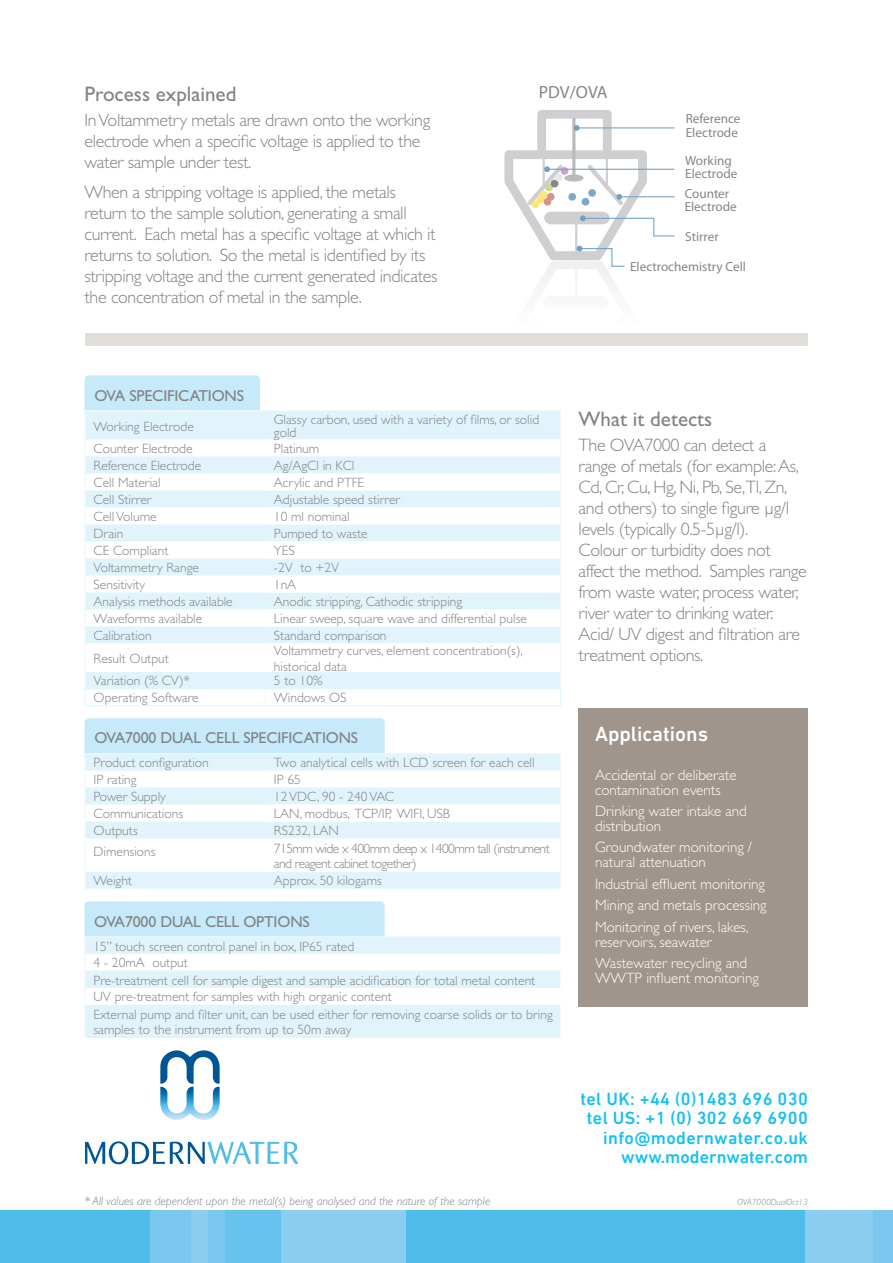
<style>
.page{position:relative;width:893px;height:1263px;background:#fff}
.page>*{position:absolute;margin:0;border:0;box-sizing:border-box;transform-origin:0 0}
.t1{font:21px "Gill Sans";color:#808285}
.t2{font:500 21px "DIN Next LT Pro";color:#fff}
.t3{font:300 18px/21px "Gill Sans";letter-spacing:-.02em;color:#808285}
.t4{font:500 18px/19.5px "DIN Next LT Pro";letter-spacing:.02em;color:#15c0f2;text-align:right}
.t5{font:17.7px "Myriad Pro";color:#231f20}
.t6{font:15.9px "Gill Sans";letter-spacing:-.01em;color:#808285}
.t7{font:300 15px/15px "Gill Sans";color:#fff}
.t8{font:300 13.5px/13.5px "Gill Sans";color:#808285}
.t9{font:300 13.5px/15px "Gill Sans";letter-spacing:-.04em;color:#808285}
.t10{font:13.2px/12.1px "Myriad Pro";color:#231f20}
.t11{font:italic 300 12px "Gill Sans";color:#808285}
.t12{font:italic 300 9px "Gill Sans";color:#808285}
</style>
<div class="page">
<div style="left:191px;top:1210px;width:215px;height:53px;background:#8bcef1"></div>
<div style="left:0;top:1210px;width:173px;height:53px;background:#4fbdec"></div>
<div style="left:151px;top:1210px;width:40px;height:53px;background:#7ac8ef"></div>
<div style="left:208px;top:1210px;width:17px;height:53px;background:#7ac8ef"></div>
<div style="left:406px;top:1210px;width:399px;height:53px;background:#4fbdec"></div>
<div style="left:805px;top:1210px;width:68px;height:53px;background:#8bcef1"></div>
<div style="left:873px;top:1210px;width:20px;height:53px;background:#7ac8ef"></div>
<div style="left:225px;top:1210px;width:56px;height:53px;background:#67c2ee"></div>
<svg style="left:160px;top:1050px;width:60px;height:70px"></svg>
<svg style="left:85px;top:1141px;width:213px;height:23px"></svg>
<svg style="left:504px;top:110px;width:171px;height:184px"></svg>
<div style="left:85px;top:333px;width:723px;height:12px;background:#e1ded9"></div>
<div style="left:579px;top:708px;width:229px;height:298px;background:#a0958c"></div>
<div style="left:85px;top:375px;width:175px;height:43px;background:#c6eafa;border-radius:4px"></div>
<svg style="left:86px;top:411px;width:474px;height:278px;fill:#e1f4fc"></svg>
<svg style="left:265px;top:439px;width:295px;height:267px"></svg>
<hr style="left:85px;top:410px;width:180px;height:1px;background:#eef8fd">
<hr style="left:265px;top:410px;width:296px;height:1px;background:#eef8fd">
<hr style="left:85px;top:456px;width:180px;height:1px;background:#eef8fd">
<hr style="left:265px;top:456px;width:296px;height:1px;background:#eef8fd">
<svg style="left:265px;top:690px;width:1px;height:16px"></svg>
<hr style="left:85px;top:689px;width:180px;height:1px;background:#e1f4fc">
<hr style="left:265px;top:689px;width:296px;height:1px;background:#e1f4fc">
<hr style="left:85px;top:706px;width:180px;height:1px;background:#e1f4fc">
<hr style="left:265px;top:706px;width:296px;height:1px;background:#e1f4fc">
<svg style="left:85px;top:411px;width:1px;height:295px"></svg>
<svg style="left:560px;top:411px;width:1px;height:295px"></svg>
<div style="left:85px;top:718px;width:300px;height:43px;background:#c6eafa;border-radius:4px"></div>
<svg style="left:86px;top:754px;width:179px;height:135px"></svg>
<hr style="left:85px;top:753px;width:180px;height:1px;background:#eef8fd">
<hr style="left:265px;top:753px;width:296px;height:1px;background:#eef8fd">
<hr style="left:85px;top:787px;width:180px;height:1px;background:#eef8fd">
<svg style="left:85px;top:754px;width:1px;height:85px"></svg>
<hr style="left:85px;top:839px;width:1px;height:33px;background:#eef8fd">
<svg style="left:85px;top:872px;width:1px;height:17px"></svg>
<svg style="left:265px;top:754px;width:296px;height:135px"></svg>
<div style="left:84px;top:901px;width:301px;height:43px;background:#c6eafa;border-radius:4px"></div>
<svg style="left:86px;top:937px;width:474px;height:101px;fill:#e1f4fc"></svg>
<hr style="left:84px;top:936px;width:476px;height:1px;background:#eef8fd">
<hr style="left:84px;top:970px;width:476px;height:1px;background:#eef8fd">
<svg style="left:84px;top:937px;width:2px;height:68px"></svg>
<hr style="left:84px;top:1005px;width:2px;height:33px;background:#eef8fd">
<p class="t1" style="left:85px;top:82px;width:153px">Process explained</p>
<p class="t3" style="left:85px;top:110px;width:347px">In Voltammetry metals are drawn onto the working electrode when a specific voltage is applied to the water sample under test.</p>
<p class="t3" style="left:85px;top:182px;width:354px">When a stripping voltage is applied, the metals return to the sample solution, generating a small current. Each metal has a specific voltage at which it returns to solution. So the metal is identified by its stripping voltage and the current generated indicates the concentration of metal in the sample.</p>
<p class="t6" style="left:94px;top:386px;width:151px">OVA SPECIFICATIONS</p>
<h3 class="t5" style="left:539px;top:81px;width:70px">PDV/OVA</h3>
<p class="t10" style="left:686px;top:112px;width:56px;line-height:13.2px">Reference<br>Electrode</p>
<p class="t10" style="left:685px;top:155px;width:54px">Working<br>Electrode</p>
<p class="t10" style="left:685px;top:188px;width:54px">Counter<br>Electrode</p>
<p class="t10" style="left:685px;top:231px;width:35px">Stirrer</p>
<p class="t10" style="left:630px;top:260px;width:117px">Electrochemistry Cell</p>
<p class="t8" style="left:94px;top:419px;width:102px">Working Electrode</p>
<p class="t8" style="left:274px;top:412px;width:267px">Glassy carbon, used with a variety of films, or solid gold</p>
<p class="t8" style="left:94px;top:442px;width:100px">Counter Electrode</p>
<p class="t8" style="left:274px;top:442px;width:47px">Platinum</p>
<p class="t8" style="left:94px;top:459px;width:109px">Reference Electrode</p>
<p class="t8" style="left:274px;top:459px;width:82px">Ag/AgCl in KCl</p>
<p class="t8" style="left:94px;top:476px;width:68px">Cell Material</p>
<p class="t8" style="left:274px;top:476px;width:92px">Acrylic and PTFE</p>
<p class="t8" style="left:94px;top:493px;width:59px">Cell Stirrer</p>
<p class="t8" style="left:274px;top:493px;width:128px">Adjustable speed stirrer</p>
<p class="t8" style="left:94px;top:510px;width:64px">Cell Volume</p>
<p class="t8" style="left:274px;top:510px;width:77px">10 ml nominal</p>
<p class="t8" style="left:94px;top:527px;width:31px">Drain</p>
<p class="t8" style="left:274px;top:527px;width:95px">Pumped to waste</p>
<p class="t8" style="left:94px;top:544px;width:76px">CE Compliant</p>
<p class="t8" style="left:274px;top:544px;width:22px">YES</p>
<p class="t8" style="left:94px;top:561px;width:107px">Voltammetry Range</p>
<p class="t8" style="left:274px;top:561px;width:67px">-2V to +2V</p>
<p class="t8" style="left:94px;top:578px;width:53px">Sensitivity</p>
<p class="t8" style="left:274px;top:578px;width:24px">1nA</p>
<p class="t8" style="left:94px;top:595px;width:141px">Analysis methods available</p>
<p class="t8" style="left:274px;top:595px;width:190px">Anodic stripping, Cathodic stripping</p>
<p class="t8" style="left:94px;top:612px;width:110px">Waveforms available</p>
<p class="t8" style="left:274px;top:612px;width:254px">Linear sweep, square wave and differential pulse</p>
<p class="t8" style="left:94px;top:629px;width:60px">Calibration</p>
<p class="t8" style="left:274px;top:629px;width:114px">Standard comparison</p>
<p class="t8" style="left:94px;top:651px;width:77px">Result Output</p>
<p class="t8" style="left:274px;top:642px;width:250px;line-height:16.2px">Voltammetry curves, element concentration(s), historical data</p>
<p class="t8" style="left:94px;top:674px;width:98px">Variation (% CV)*</p>
<p class="t8" style="left:274px;top:674px;width:50px">5 to 10%</p>
<p class="t8" style="left:94px;top:691px;width:107px">Operating Software</p>
<p class="t8" style="left:274px;top:691px;width:74px">Windows OS</p>
<p class="t6" style="left:94px;top:729px;width:265px">OVA7000 DUAL CELL SPECIFICATIONS</p>
<p class="t8" style="left:94px;top:756px;width:117px">Product configuration</p>
<p class="t8" style="left:274px;top:756px;width:262px">Two analytical cells with LCD screen for each cell</p>
<p class="t8" style="left:94px;top:773px;width:45px">IP rating</p>
<p class="t8" style="left:274px;top:773px;width:28px">IP 65</p>
<p class="t8" style="left:94px;top:790px;width:74px">Power Supply</p>
<p class="t8" style="left:274px;top:790px;width:122px">12 VDC, 90 - 240 VAC</p>
<p class="t8" style="left:94px;top:807px;width:91px">Communications</p>
<p class="t8" style="left:274px;top:807px;width:178px">LAN, modbus, TCP/IP, WIFI, USB</p>
<p class="t8" style="left:94px;top:824px;width:46px">Outputs</p>
<p class="t8" style="left:274px;top:824px;width:67px">RS232, LAN</p>
<p class="t8" style="left:94px;top:845px;width:64px">Dimensions</p>
<p class="t9" style="left:274px;top:841px;width:277px">715mm wide x 400mm deep x 1400mm tall (instrument and reagent cabinet together)</p>
<p class="t8" style="left:94px;top:874px;width:40px">Weight</p>
<p class="t8" style="left:274px;top:874px;width:109px">Approx. 50 kilogams</p>
<p class="t6" style="left:94px;top:912px;width:217px">OVA7000 DUAL CELL OPTIONS</p>
<p class="t8" style="left:93px;top:939px;width:262px">15” touch screen control panel in box, IP65 rated</p>
<p class="t8" style="left:93px;top:956px;width:96px">4 - 20mA output</p>
<p class="t8" style="left:93px;top:973px;width:443px">Pre-treatment cell for sample digest and sample acidification for total metal content</p>
<p class="t8" style="left:93px;top:990px;width:300px">UV pre-treatment for samples with high organic content</p>
<p class="t8" style="left:93px;top:1007px;width:461px;line-height:15px">External pump and filter unit, can be used either for removing coarse solids or to bring samples to the instrument from up to 50m away</p>
<p class="t11" style="left:85px;top:1194px;width:407px">* All values are dependent upon the metal(s) being analysed and the nature of the sample</p>
<p class="t1" style="left:579px;top:407px;width:135px">What it detects</p>
<p class="t3" style="left:579px;top:435px;width:230px">The OVA7000 can detect a range of metals (for example: As,<br>Cd, Cr, Cu, Hg, Ni, Pb, Se,Tl, Zn, and others) to single figure μg/l levels (typically 0.5-5μg/l).<br>Colour or turbidity does not affect the method. Samples range from waste water, process water, river water to drinking water.<br>Acid/ UV digest and filtration are treatment options.</p>
<p class="t2" style="left:595px;top:722px;width:115px">Applications</p>
<p class="t7" style="left:595px;top:767px;width:143px">Accidental or deliberate contamination events</p>
<p class="t7" style="left:595px;top:804px;width:153px">Drinking water intake and distribution</p>
<p class="t7" style="left:595px;top:840px;width:159px">Groundwater monitoring / natural attenuation</p>
<p class="t7" style="left:595px;top:876px;width:171px">Industrial effluent monitoring</p>
<p class="t7" style="left:595px;top:898px;width:173px">Mining and metals processing</p>
<p class="t7" style="left:595px;top:919px;width:155px">Monitoring of rivers, lakes, reservoirs, seawater</p>
<p class="t7" style="left:595px;top:956px;width:165px">Wastewater recycling and<br>WWTP influent monitoring</p>
<h2 class="t4" style="left:580px;top:1089px;width:229px">tel UK: +44 (0)1483 696 030 tel US: +1 (0) 302 669 6900 info@modernwater.co.uk www.modernwater.com</h2>
<p class="t12" style="left:737px;top:1197px;width:72px">OVA7000DualOct13</p>
</div>
